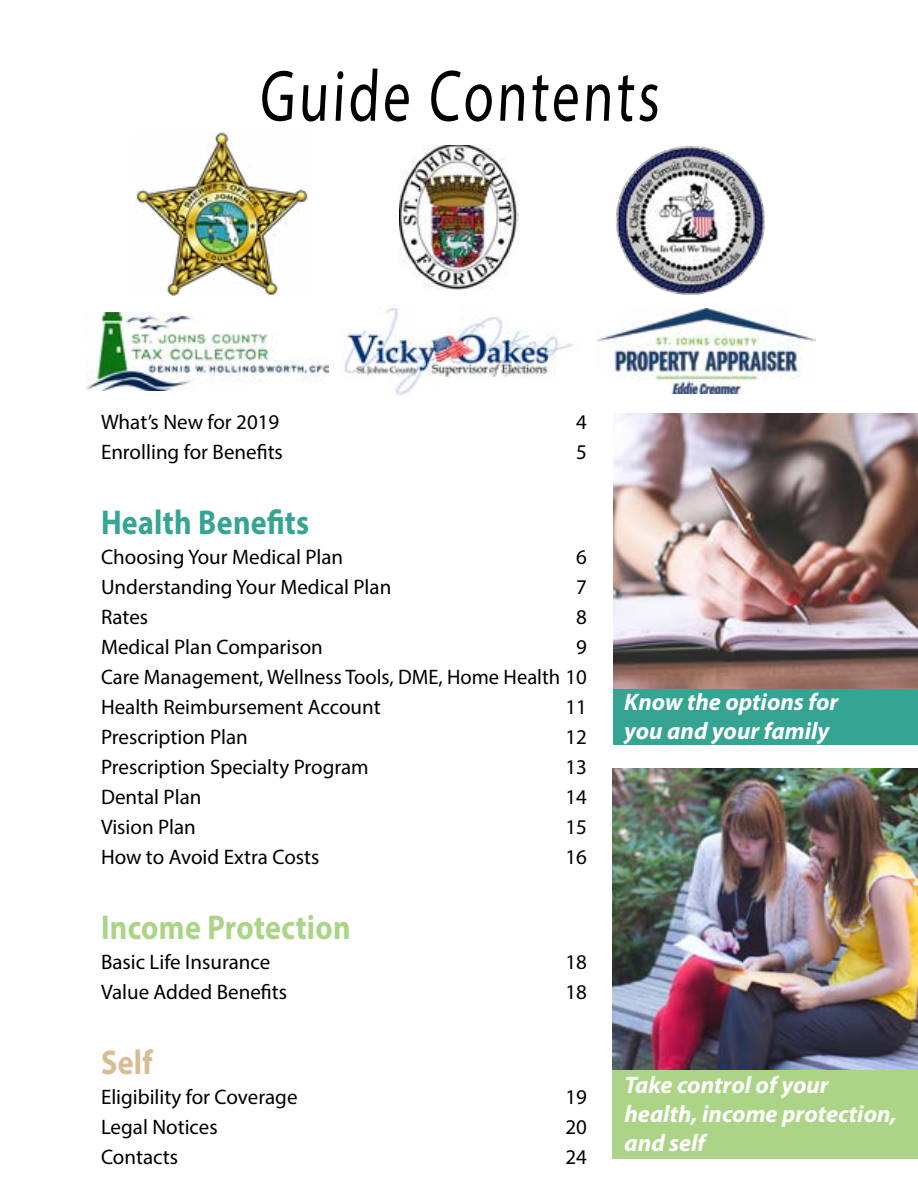
<style>
.page{position:relative;width:918px;height:1188px;background:#fff}
.page>*{position:absolute;margin:0;border:0;box-sizing:border-box;transform-origin:0 0}
.t1{font:73.5px "Myriad Pro";color:#000;scale:.75 1}
.t2{font:700 34.5px "Myriad Pro";letter-spacing:.01em;color:#abd486;scale:.87 1}
.t3{font:700 34.5px "Myriad Pro";letter-spacing:.01em;color:#35a493;scale:.87 1}
.t4{font:700 34.5px "Myriad Pro";color:#d7bd96;scale:.87 1}
.t5{font:italic 700 24px/28.8px "Myriad Pro";color:#fff}
.t6{font:21px/30px "Myriad Pro";color:#000;text-align:justify}
</style>
<div class="page">
<img style="left:341px;top:307px;width:233px;height:89px">
<img style="left:86px;top:312px;width:242px;height:78px">
<img style="left:597px;top:309px;width:218px;height:84px">
<img style="left:616px;top:146px;width:149px;height:149px">
<img style="left:400px;top:146px;width:118px;height:144px">
<img style="left:614px;top:414px;width:304px;height:275px">
<div style="left:614px;top:689px;width:304px;height:55px;background:#35a493"></div>
<img style="left:612px;top:768px;width:306px;height:302px">
<div style="left:612px;top:1070px;width:306px;height:89px;background:#abd486"></div>
<img style="left:136px;top:132px;width:172px;height:164px">
<h1 class="t1" style="left:259px;top:51px;width:541px">Guide Contents</h1>
<p class="t6" style="left:101px;top:407px;width:180px">What’s New for 2019</p>
<p class="t6" style="left:576px;top:407px;width:12px">4</p>
<p class="t6" style="left:101px;top:437px;width:183px">Enrolling for Benefits</p>
<p class="t6" style="left:576px;top:437px;width:12px">5</p>
<h2 class="t3" style="left:101px;top:500px;width:241px">Health Benefits</h2>
<p class="t6" style="left:101px;top:542px;width:244px">Choosing Your Medical Plan</p>
<p class="t6" style="left:576px;top:542px;width:12px">6</p>
<p class="t6" style="left:101px;top:572px;width:292px">Understanding Your Medical Plan</p>
<p class="t6" style="left:576px;top:572px;width:12px">7</p>
<p class="t6" style="left:101px;top:602px;width:49px">Rates</p>
<p class="t6" style="left:576px;top:602px;width:12px">8</p>
<p class="t6" style="left:101px;top:632px;width:223px">Medical Plan Comparison</p>
<p class="t6" style="left:101px;top:632px;width:488px;text-indent:475px">9<br>Care Management, Wellness Tools, DME, Home Health 10<br>Health Reimbursement Account</p>
<p class="t6" style="left:565px;top:692px;width:23px">11</p>
<p class="t6" style="left:101px;top:722px;width:148px">Prescription Plan</p>
<p class="t6" style="left:565px;top:722px;width:23px">12</p>
<p class="t6" style="left:101px;top:752px;width:269px">Prescription Specialty Program</p>
<p class="t6" style="left:565px;top:752px;width:23px">13</p>
<p class="t6" style="left:101px;top:782px;width:102px">Dental Plan</p>
<p class="t6" style="left:565px;top:782px;width:23px">14</p>
<p class="t6" style="left:101px;top:812px;width:96px">Vision Plan</p>
<p class="t6" style="left:565px;top:812px;width:23px">15</p>
<p class="t6" style="left:101px;top:842px;width:220px">How to Avoid Extra Costs</p>
<p class="t6" style="left:565px;top:842px;width:23px">16</p>
<h2 class="t2" style="left:101px;top:905px;width:289px">Income Protection</h2>
<p class="t6" style="left:101px;top:947px;width:171px">Basic Life Insurance</p>
<p class="t6" style="left:565px;top:947px;width:23px">18</p>
<p class="t6" style="left:101px;top:977px;width:188px">Value Added Benefits</p>
<p class="t6" style="left:565px;top:977px;width:23px">18</p>
<h2 class="t4" style="left:101px;top:1040px;width:61px">Self</h2>
<p class="t6" style="left:101px;top:1082px;width:198px">Eligibility for Coverage</p>
<p class="t6" style="left:565px;top:1082px;width:23px">19</p>
<p class="t6" style="left:101px;top:1112px;width:118px">Legal Notices</p>
<p class="t6" style="left:565px;top:1112px;width:23px">20</p>
<p class="t6" style="left:101px;top:1142px;width:79px">Contacts</p>
<p class="t6" style="left:565px;top:1142px;width:23px">24</p>
<p class="t5" style="left:624px;top:687px;width:216px">Know the options for you and your family</p>
<p class="t5" style="left:624px;top:1070px;width:274px">Take control of your health, income protection, and self</p>
</div>
